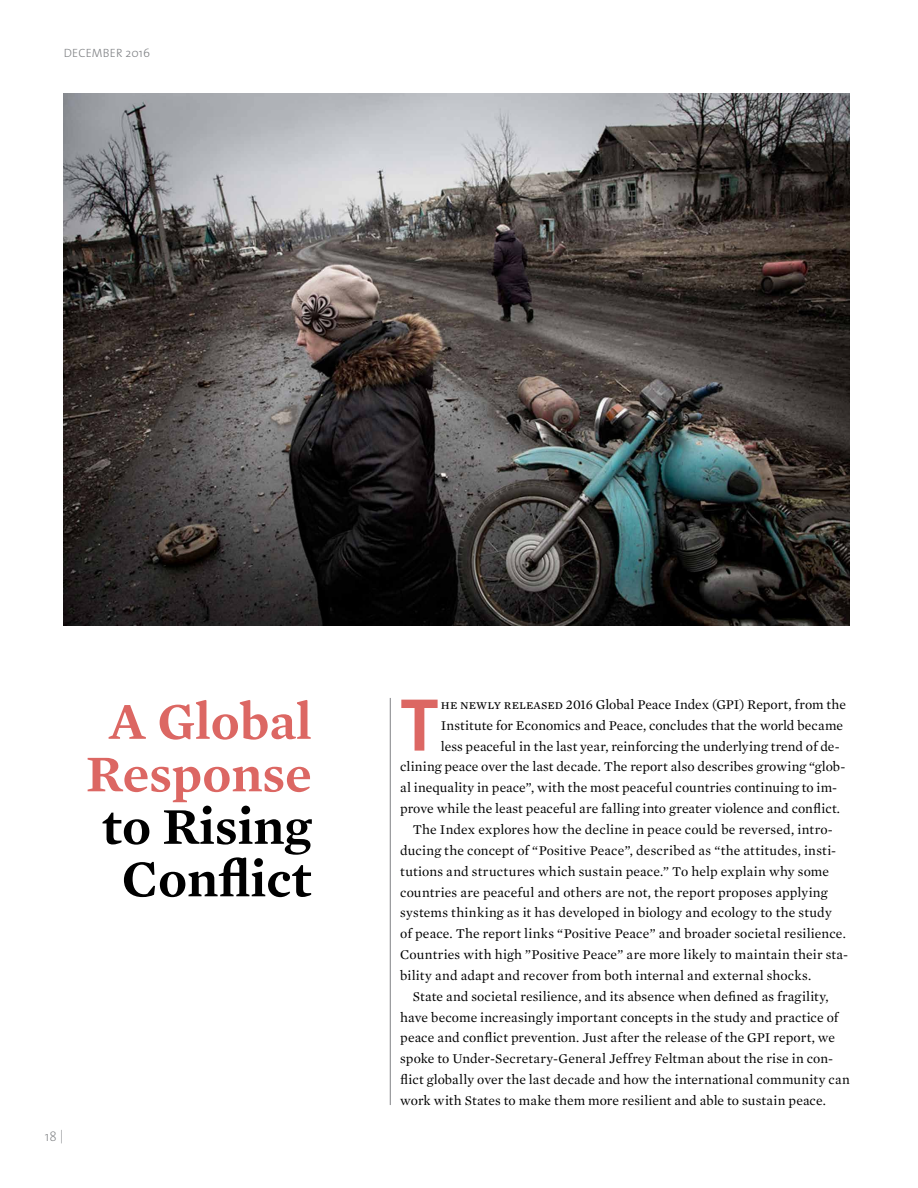
<style>
.page{position:relative;width:918px;height:1188px;background:#fff}
.page>*{position:absolute;margin:0;border:0;box-sizing:border-box;transform-origin:0 0}
.t1{font:700 75.45px "The Sans";color:#dc6763}
.t2{font:600 52.5px/52.5px "Mercury Text G1";color:#000;text-align:center}
.t3{font:600 52.5px/52.5px "Mercury Text G1";color:#dc6763;text-align:center}
.t4{font:13.65px "Mercury Text G1";letter-spacing:.005em;color:#000}
.t5{font:200 13.5px "The Sans";color:#808285}
.t6{font:300 12px "The Sans";letter-spacing:.01em;color:#808285}
.s1{font-family:"Mercury Text G1 Roman SC"}
</style>
<div class="page">
<img style="left:64px;top:93px;width:786px;height:533px">
<hr style="left:390px;top:698px;width:1px;height:407px;background:#808285">
<p class="t6" style="left:64px;top:43px;width:88px">DECEMBER 2016</p>
<h2 class="t3" style="left:86px;top:695px;width:227px">A Global<br>Response</h2>
<h2 class="t2" style="left:102px;top:800px;width:211px">to Rising<br>Conflict</h2>
<p class="t5" style="left:45px;top:1130px;width:21px">18 |</p>
<h1 class="t1" style="left:400px;top:662px;width:40px">T</h1>
<p class="t4" style="left:441px;top:696px;width:407px"><span class="s1">he newly released</span> 2016 Global Peace Index (GPI) Report, from the</p>
<p class="t4" style="left:441px;top:717px;width:404px">Institute for Economics and Peace, concludes that the world became</p>
<p class="t4" style="left:441px;top:738px;width:400px">less peaceful in the last year, reinforcing the underlying trend of de-</p>
<p class="t4" style="left:400px;top:759px;width:447px">clining peace over the last decade. The report also describes growing “glob-</p>
<p class="t4" style="left:400px;top:780px;width:439px">al inequality in peace”, with the most peaceful countries continuing to im-</p>
<p class="t4" style="left:400px;top:801px;width:441px">prove while the least peaceful are falling into greater violence and conflict.</p>
<p class="t4" style="left:413px;top:821px;width:422px">The Index explores how the decline in peace could be reversed, intro-</p>
<p class="t4" style="left:400px;top:842px;width:438px">ducing the concept of “Positive Peace”, described as “the attitudes, insti-</p>
<p class="t4" style="left:400px;top:863px;width:430px">tutions and structures which sustain peace.” To help explain why some</p>
<p class="t4" style="left:400px;top:884px;width:429px">countries are peaceful and others are not, the report proposes applying</p>
<p class="t4" style="left:400px;top:905px;width:433px">systems thinking as it has developed in biology and ecology to the study</p>
<p class="t4" style="left:400px;top:926px;width:447px">of peace. The report links “Positive Peace” and broader societal resilience.</p>
<p class="t4" style="left:400px;top:946px;width:450px">Countries with high ”Positive Peace” are more likely to maintain their sta-</p>
<p class="t4" style="left:400px;top:967px;width:412px">bility and adapt and recover from both internal and external shocks.</p>
<p class="t4" style="left:413px;top:988px;width:417px">State and societal resilience, and its absence when defined as fragility,</p>
<p class="t4" style="left:400px;top:1009px;width:440px">have become increasingly important concepts in the study and practice of</p>
<p class="t4" style="left:400px;top:1030px;width:437px">peace and conflict prevention. Just after the release of the GPI report, we</p>
<p class="t4" style="left:400px;top:1051px;width:435px">spoke to Under-Secretary-General Jeffrey Feltman about the rise in con-</p>
<p class="t4" style="left:400px;top:1072px;width:451px">flict globally over the last decade and how the international community can</p>
<p class="t4" style="left:400px;top:1092px;width:427px">work with States to make them more resilient and able to sustain peace.</p>
</div>
